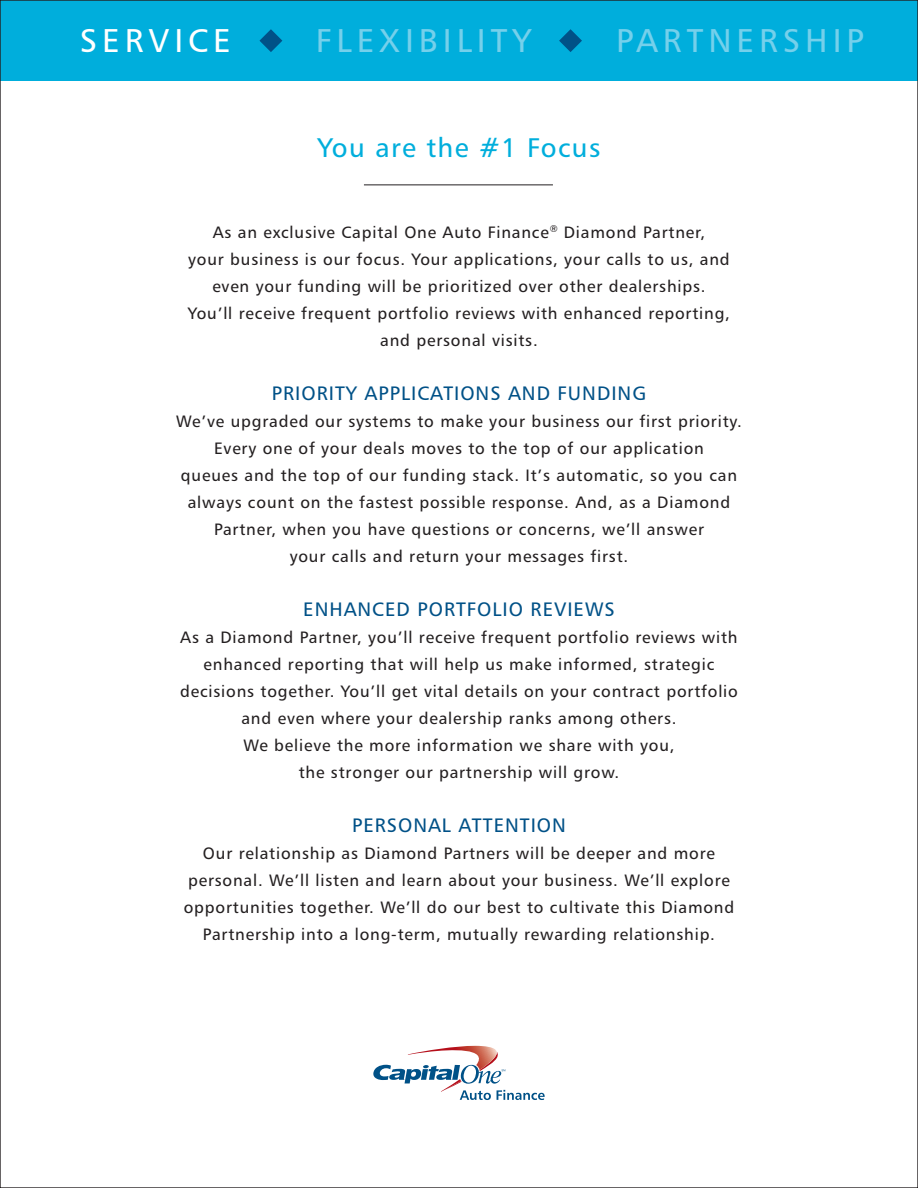
<style>
.page{position:relative;width:918px;height:1188px;background:#fff}
.page>*{position:absolute;margin:0;border:0;box-sizing:border-box;transform-origin:0 0}
.t1{font:33px "Humanist 777 BT Roman B";letter-spacing:.15em;color:#75d0eb}
.t2{font:33px "Humanist 777 BT Roman B";letter-spacing:.15em;color:#fff}
.t3{font:27px "Humanist 777 BT Roman B";letter-spacing:.05em;color:#00aedc}
.t4{font:19.5px "Humanist 777 BT Roman B";letter-spacing:.05em;color:#005187}
.t5{font:16.5px/27px "Humanist 777 BT Roman B";letter-spacing:.05em;color:#231f20;text-align:center}
</style>
<div class="page">
<div style="left:0;top:0;width:918px;height:81px;background:#00aedc"></div>
<svg style="left:373px;top:1046px;width:172px;height:54px"></svg>
<hr style="left:364px;top:184px;width:189px;height:1px;background:#231f20">
<svg style="left:259px;top:29px;width:23px;height:23px"></svg>
<svg style="left:559px;top:29px;width:23px;height:23px"></svg>
<h1 class="t2" style="left:80px;top:20px;width:153px">SERVICE</h1>
<h1 class="t1" style="left:316px;top:20px;width:217px">FLEXIBILITY</h1>
<h1 class="t1" style="left:616px;top:20px;width:249px">PARTNERSHIP</h1>
<h2 class="t3" style="left:318px;top:131px;width:284px">You are the #1 Focus</h2>
<p class="t5" style="left:188px;top:218px;width:544px">As an exclusive Capital One Auto Finance<sup>®</sup> Diamond Partner,<br>your business is our focus. Your applications, your calls to us, and even your funding will be prioritized over other dealerships.<br>You’ll receive frequent portfolio reviews with enhanced reporting, and personal visits.</p>
<p class="t4" style="left:272px;top:381px;width:376px">PRIORITY APPLICATIONS AND FUNDING</p>
<p class="t5" style="left:176px;top:407px;width:567px">We’ve upgraded our systems to make your business our first priority.<br>Every one of your deals moves to the top of our application<br>queues and the top of our funding stack. It’s automatic, so you can always count on the fastest possible response. And, as a Diamond Partner, when you have questions or concerns, we’ll answer<br>your calls and return your messages first.</p>
<p class="t4" style="left:303px;top:597px;width:313px">ENHANCED PORTFOLIO REVIEWS</p>
<p class="t5" style="left:180px;top:623px;width:559px">As a Diamond Partner, you’ll receive frequent portfolio reviews with enhanced reporting that will help us make informed, strategic decisions together. You’ll get vital details on your contract portfolio and even where your dealership ranks among others.<br>We believe the more information we share with you,<br>the stronger our partnership will grow.</p>
<p class="t4" style="left:352px;top:813px;width:215px">PERSONAL ATTENTION</p>
<p class="t5" style="left:184px;top:839px;width:552px">Our relationship as Diamond Partners will be deeper and more personal. We’ll listen and learn about your business. We’ll explore opportunities together. We’ll do our best to cultivate this Diamond Partnership into a long-term, mutually rewarding relationship.</p>
</div>
